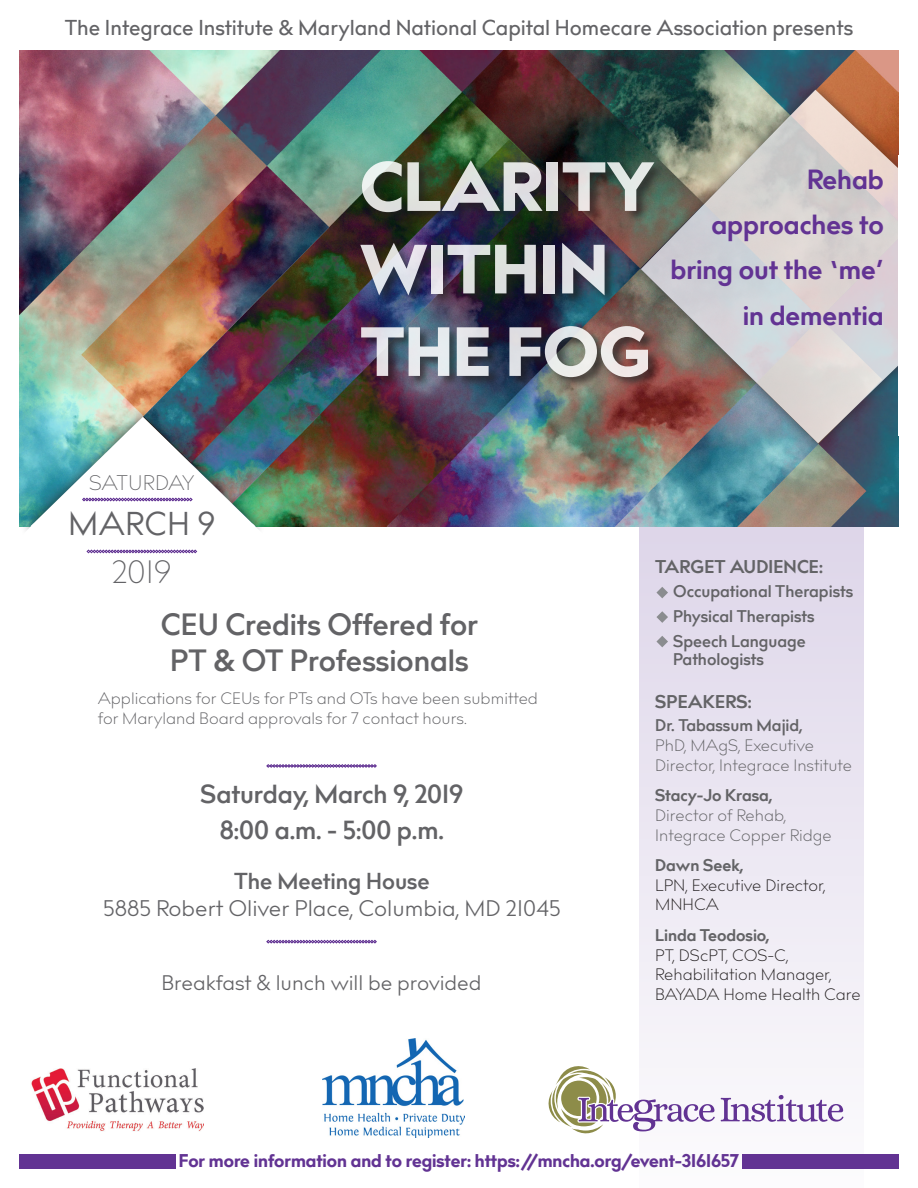
<style>
.page{position:relative;width:918px;height:1188px;background:#fff}
.page>*{position:absolute;margin:0;border:0;box-sizing:border-box;transform-origin:0 0}
.t1{font:68.7px/82.5px "billcorporatenarrow super";letter-spacing:.01em;color:#fff}
.t2{font:32.25px "billcorporatenarrow";letter-spacing:.01em;color:#636366}
.t3{font:200 32.25px "billcorporatenarrow";color:#636366}
.t4{font:600 30px/36px "billcorporatenarrow";color:#636366;text-align:center}
.t5{font:700 27px/45.3px "billcorporatenarrow";color:#623393;text-align:right}
.t6{font:600 25.5px "billcorporatenarrow";color:#636366}
.t7{font:22.5px/27px "billcorporatenarrow";color:#636366;text-align:center}
.t8{font:500 21px "billcorporatenarrow";color:#636366}
.t9{font:21px "billcorporatenarrow";color:#636366}
.t10{font:200 21px "billcorporatenarrow";letter-spacing:-.01em;color:#636366}
.t11{font:800 18px "billcorporatenarrow";color:#623393}
.t12{font:700 18px "billcorporatenarrow";letter-spacing:.01em;color:#636366}
.t13{font:300 16.5px/19.8px "billcorporatenarrow";color:#636366}
.t14{font:300 16.5px/19.8px "billcorporatenarrow";color:#231f20}
.t15{font:600 16.5px/18px "billcorporatenarrow";color:#636366}
.s1{font-family:"Avenir LT Std"}
.s2{font-family:"Avenir LT Std";font-weight:800}
.s3{font-weight:600}
.s4{font-family:"Avenir LT Std";font-weight:300}
.s5{font-weight:700}
.s6{font-weight:700;color:#636366}
</style>
<div class="page">
<div style="left:639px;top:507px;width:225px;height:681px;background:linear-gradient(to bottom,#ddd4e8,#fcfbfd)"></div>
<img style="left:19px;top:51px;width:880px;height:475px">
<div style="left:20px;top:406px;width:245px;height:240px;background:#231f20;opacity:.75"></div>
<img style="left:31px;top:417px;width:224px;height:107px">
<div style="left:631px;top:79px;width:287px;height:375px;background:#231f20;opacity:.75"></div>
<img style="left:641px;top:90px;width:277px;height:353px">
<svg style="left:82px;top:498px;width:110px;height:3px"></svg>
<svg style="left:267px;top:764px;width:110px;height:4px"></svg>
<svg style="left:267px;top:940px;width:110px;height:3px"></svg>
<div style="left:360px;top:161px;width:306px;height:228px;background:#231f20;opacity:.75"></div>
<svg style="left:548px;top:1063px;width:167px;height:73px"></svg>
<svg style="left:721px;top:1095px;width:123px;height:27px"></svg>
<img style="left:323px;top:1039px;width:142px;height:99px">
<div style="left:899px;top:155px;width:19px;height:281px;background:#fff"></div>
<svg style="left:188px;top:524px;width:108px;height:122px"></svg>
<svg style="left:19px;top:524px;width:169px;height:122px"></svg>
<img style="left:31px;top:1068px;width:172px;height:63px">
<div style="left:19px;top:1154px;width:157px;height:15px;background:#623393"></div>
<div style="left:742px;top:1154px;width:157px;height:15px;background:#623393"></div>
<svg style="left:656px;top:587px;width:12px;height:11px"></svg>
<svg style="left:656px;top:611px;width:12px;height:12px"></svg>
<svg style="left:656px;top:636px;width:12px;height:11px"></svg>
<svg style="left:831px;top:261px;width:6px;height:7px"></svg>
<p class="t8" style="left:65px;top:13px;width:790px">The Integrace Institute <span class="s1">&amp;</span> Maryland National Capital Homecare Association presents</p>
<p class="t10" style="left:89px;top:468px;width:107px">SATURDAY</p>
<p class="t2" style="left:68px;top:501px;width:149px">MARCH 9</p>
<h1 class="t1" style="left:360px;top:148px;width:296px">CLARITY<br>WITHIN<br>THE FOG</h1>
<p class="t5" style="left:807px;top:158px;width:78px">Rehab</p>
<p class="t5" style="left:670px;top:203px;width:215px">approaches to bring out the me<span class="s2">’ </span>in dementia</p>
<p class="t3" style="left:112px;top:549px;width:62px">2019</p>
<p class="t4" style="left:161px;top:607px;width:319px">CEU Credits Offered for<br>PT <span class="s2">&amp;</span> OT Professionals</p>
<p class="t13" style="left:98px;top:689px;width:442px">Applications for CEUs for PTs and OTs have been submitted for Maryland Board approvals for 7 contact hours.</p>
<p class="t6" style="left:200px;top:776px;width:265px">Saturday, March 9, 2019</p>
<p class="t6" style="left:220px;top:812px;width:226px">8:00 a.m. - 5:00 p.m.</p>
<p class="t7" style="left:103px;top:868px;width:459px"><span class="s3">The Meeting House<br></span>5885 Robert Oliver Place, Columbia, MD 21045</p>
<p class="t9" style="left:162px;top:968px;width:321px">Breakfast <span class="s4">&amp;</span> lunch will be provided</p>
<p class="t12" style="left:655px;top:554px;width:169px">TARGET AUDIENCE:</p>
<p class="t15" style="left:673px;top:583px;width:182px">Occupational Therapists</p>
<p class="t15" style="left:673px;top:607px;width:143px">Physical Therapists</p>
<p class="t15" style="left:673px;top:633px;width:134px">Speech Language<br>Pathologists</p>
<p class="t12" style="left:655px;top:689px;width:98px">SPEAKERS:</p>
<p class="t13" style="left:655px;top:716px;width:198px"><span class="s3">Dr. Tabassum Majid,<br></span>PhD, MAgS, Executive<br>Director, Integrace Institute</p>
<p class="t13" style="left:655px;top:786px;width:178px"><span class="s5">Stacy-Jo Krasa,<br></span>Director of Rehab,<br>Integrace Copper Ridge</p>
<p class="t14" style="left:655px;top:856px;width:172px"><span class="s6">Dawn Seek,<br></span>LPN, Executive Director,<br>MNHCA</p>
<p class="t14" style="left:655px;top:926px;width:207px"><span class="s6">Linda Teodosio,<br></span>PT, DScPT, COS-C,<br>Rehabilitation Manager,<br>BAYADA Home Health Care</p>
<p class="t11" style="left:179px;top:1148px;width:562px">For more information and to register: https://mncha.org/event-3161657</p>
</div>
